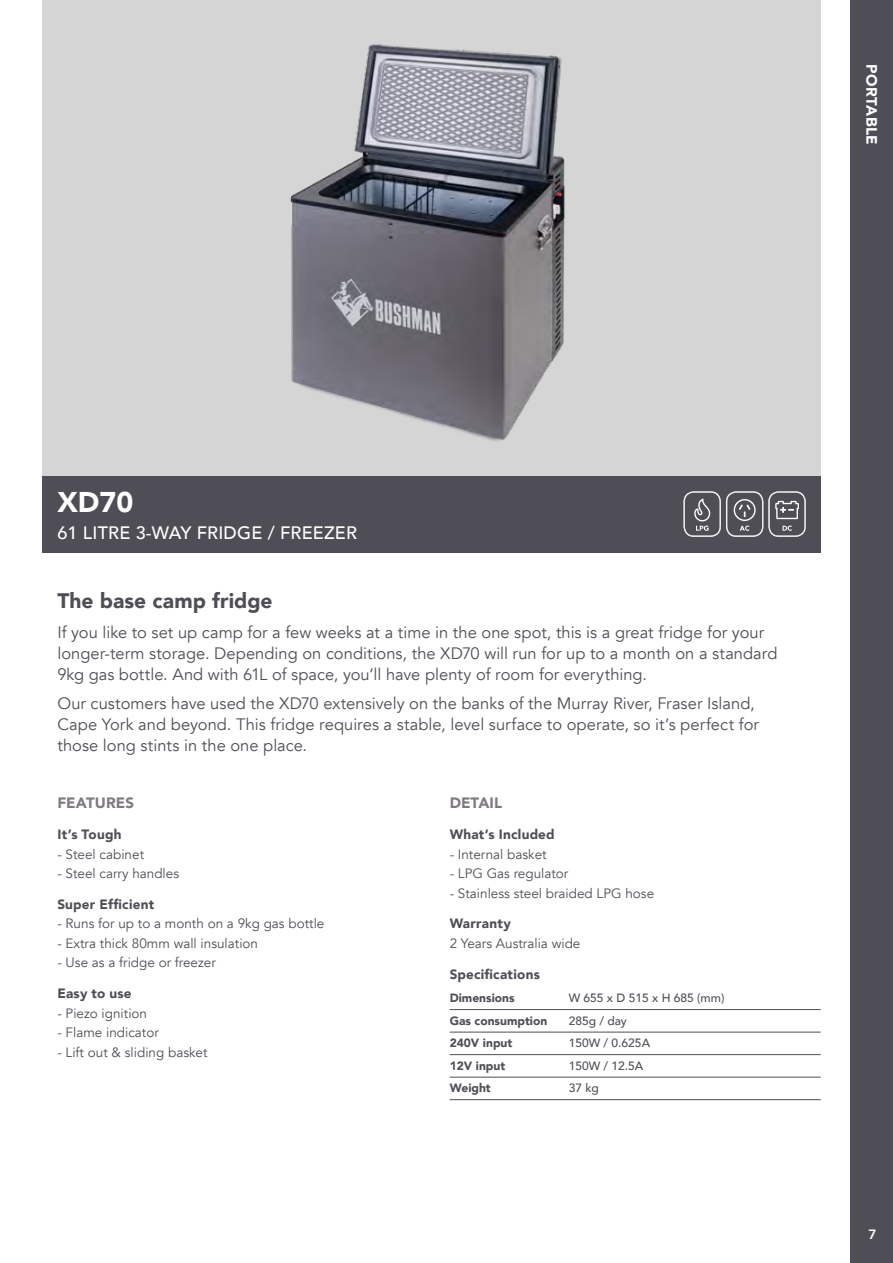
<style>
.page{position:relative;width:893px;height:1263px;background:#fff}
.page>*{position:absolute;margin:0;border:0;box-sizing:border-box;transform-origin:0 0}
.t1{font:900 28.5px "Avenir";color:#fff}
.t2{font:900 21px "Avenir";color:#4f4e56}
.t3{font:500 18px "Avenir";letter-spacing:.01em;color:#fff}
.t4{font:16.5px/21px "Avenir";color:#4f4e56}
.t5{font:900 15px "Avenir";letter-spacing:.005em;color:#7e7a80}
.t6{font:900 15px "Avenir";letter-spacing:.04em;color:#fff}
.t7{font:13.5px "Avenir";color:#4f4e56}
.t8{font:900 13.5px "Avenir";letter-spacing:.015em;color:#4f4e56}
.t9{font:800 13.5px "Avenir";color:#fff}
.t10{font:500 12px "Avenir";color:#4f4e56}
.t11{font:900 12px "Avenir";color:#4f4e56}
</style>
<div class="page">
<div style="left:850px;top:0;width:43px;height:1263px;background:#4f4e56"></div>
<hr style="left:450px;top:1009px;width:371px;height:1px;background:#4f4e56">
<hr style="left:450px;top:1032px;width:371px;height:1px;background:#4f4e56">
<hr style="left:450px;top:1054px;width:371px;height:1px;background:#4f4e56">
<hr style="left:450px;top:1077px;width:371px;height:1px;background:#4f4e56">
<hr style="left:450px;top:1099px;width:371px;height:1px;background:#4f4e56">
<img style="left:271px;top:5px;width:328px;height:465px">
<div style="left:43px;top:476px;width:778px;height:76px;background:#4f4e56"></div>
<svg style="left:683px;top:491px;width:123px;height:46px"></svg>
<p class="t6" style="left:884px;top:64px;width:83px;rotate:90deg">PORTABLE</p>
<h1 class="t1" style="left:57px;top:478px;width:77px">XD70</h1>
<p class="t3" style="left:57px;top:517px;width:301px">61 LITRE 3-WAY FRIDGE / FREEZER</p>
<p class="t2" style="left:57px;top:583px;width:217px">The base camp fridge</p>
<p class="t4" style="left:57px;top:622px;width:722px">If you like to set up camp for a few weeks at a time in the one spot, this is a great fridge for your longer-term storage. Depending on conditions, the XD70 will run for up to a month on a standard<br>9kg gas bottle. And with 61L of space, you’ll have plenty of room for everything.</p>
<p class="t4" style="left:57px;top:693px;width:703px">Our customers have used the XD70 extensively on the banks of the Murray River, Fraser Island,<br>Cape York and beyond. This fridge requires a stable, level surface to operate, so it’s perfect for those long stints in the one place.</p>
<p class="t5" style="left:57px;top:790px;width:78px">FEATURES</p>
<p class="t8" style="left:57px;top:823px;width:66px">It’s Tough</p>
<p class="t7" style="left:57px;top:846px;width:88px">- Steel cabinet</p>
<p class="t7" style="left:57px;top:865px;width:123px">- Steel carry handles</p>
<p class="t8" style="left:57px;top:892px;width:98px">Super Efficient</p>
<p class="t7" style="left:57px;top:916px;width:269px">- Runs for up to a month on a 9kg gas bottle</p>
<p class="t7" style="left:57px;top:935px;width:202px">- Extra thick 80mm wall insulation</p>
<p class="t7" style="left:57px;top:955px;width:160px">- Use as a fridge or freezer</p>
<p class="t8" style="left:57px;top:982px;width:76px">Easy to use</p>
<p class="t7" style="left:57px;top:1005px;width:91px">- Piezo ignition</p>
<p class="t7" style="left:57px;top:1024px;width:103px">- Flame indicator</p>
<p class="t7" style="left:57px;top:1044px;width:152px">- Lift out &amp; sliding basket</p>
<p class="t5" style="left:450px;top:790px;width:54px">DETAIL</p>
<p class="t8" style="left:450px;top:823px;width:107px">What’s Included</p>
<p class="t7" style="left:450px;top:846px;width:99px">- Internal basket</p>
<p class="t7" style="left:450px;top:865px;width:120px">- LPG Gas regulator</p>
<p class="t7" style="left:450px;top:885px;width:206px">- Stainless steel braided LPG hose</p>
<p class="t8" style="left:450px;top:912px;width:63px">Warranty</p>
<p class="t7" style="left:450px;top:935px;width:132px">2 Years Australia wide</p>
<p class="t8" style="left:450px;top:962px;width:92px">Specifications</p>
<p class="t11" style="left:450px;top:988px;width:66px">Dimensions</p>
<p class="t10" style="left:569px;top:987px;width:157px">W 655 x D 515 x H 685 (mm)</p>
<p class="t11" style="left:450px;top:1010px;width:99px">Gas consumption</p>
<p class="t10" style="left:569px;top:1010px;width:60px">285g / day</p>
<p class="t11" style="left:450px;top:1033px;width:64px">240V input</p>
<p class="t10" style="left:569px;top:1033px;width:83px">150W / 0.625A</p>
<p class="t11" style="left:450px;top:1055px;width:57px">12V input</p>
<p class="t10" style="left:569px;top:1055px;width:76px">150W / 12.5A</p>
<p class="t11" style="left:450px;top:1078px;width:43px">Weight</p>
<p class="t10" style="left:569px;top:1078px;width:32px">37 kg</p>
<p class="t9" style="left:868px;top:1224px;width:9px">7</p>
</div>
